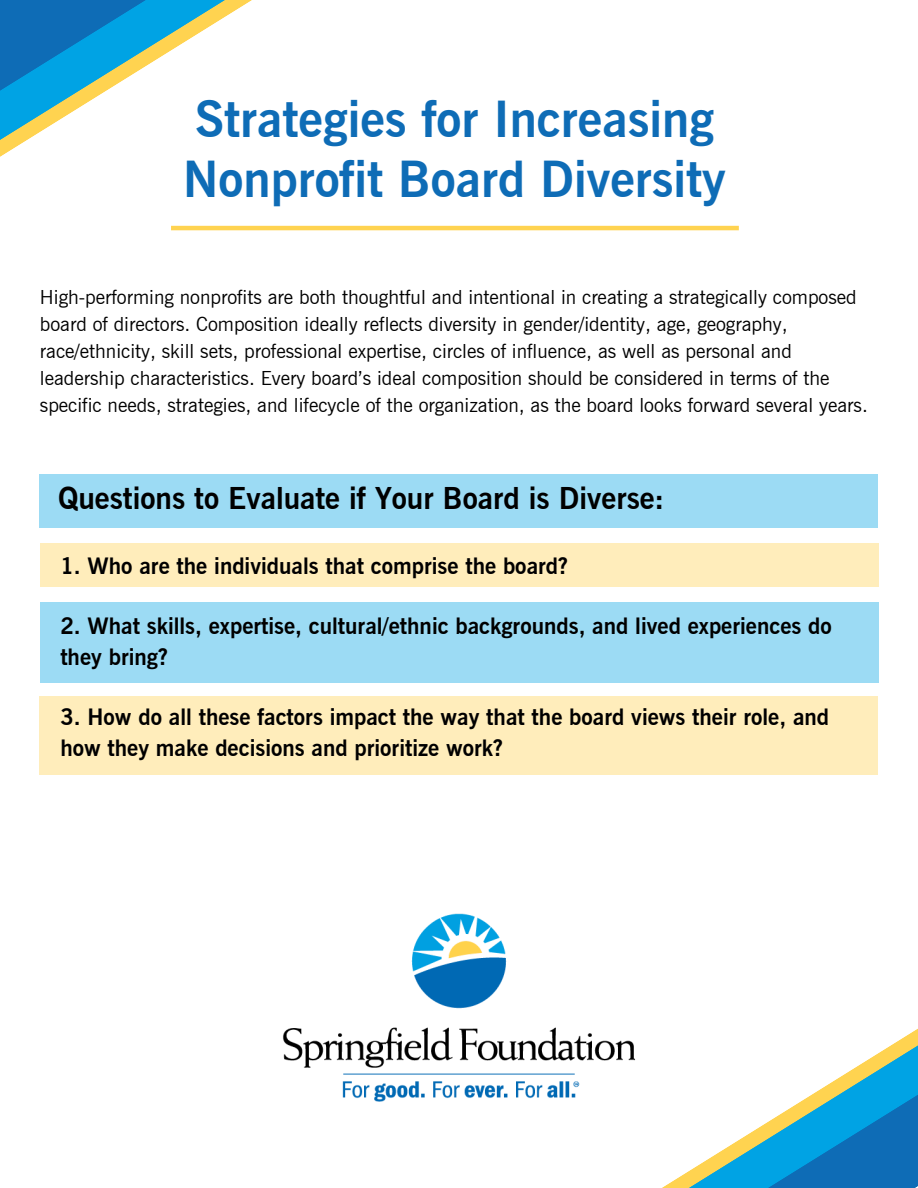
<style>
.page{position:relative;width:918px;height:1188px;background:#fff}
.page>*{position:absolute;margin:0;border:0;box-sizing:border-box;transform-origin:0 0}
.t1{font:700 49.5px/59.7px "News Gothic";color:#0e6cb6}
.t2{font:700 30px "News Gothic";color:#000}
.t3{font:700 22.5px/30.3px "News Gothic";color:#000}
.t4{font:19.5px/27px "News Gothic";color:#000}
</style>
<div class="page">
<svg style="left:0;top:0;width:252px;height:157px"></svg>
<svg style="left:662px;top:1028px;width:256px;height:160px"></svg>
<img style="left:283px;top:913px;width:353px;height:189px">
<div style="left:40px;top:543px;width:838px;height:44px;background:#ffedbb"></div>
<div style="left:40px;top:697px;width:838px;height:78px;background:#ffedbb"></div>
<div style="left:40px;top:474px;width:838px;height:53px;background:#9cdbf4"></div>
<div style="left:40px;top:602px;width:838px;height:81px;background:#9cdbf4"></div>
<hr style="left:171px;top:226px;width:568px;height:4px;background:#ffd350">
<p class="t1" style="left:183px;top:90px;width:544px">Strategies for Increasing<br>Nonprofit Board Diversity</p>
<p class="t4" style="left:40px;top:283px;width:830px">High-performing nonprofits are both thoughtful and intentional in creating a strategically composed board of directors. Composition ideally reflects diversity in gender/identity, age, geography, race/ethnicity, skill sets, professional expertise, circles of influence, as well as personal and leadership characteristics. Every board’s ideal composition should be considered in terms of the specific needs, strategies, and lifecycle of the organization, as the board looks forward several years.</p>
<h2 class="t2" style="left:58px;top:481px;width:608px">Questions to Evaluate if Your Board is Diverse:</h2>
<h3 class="t3" style="left:60px;top:550px;width:509px">1. Who are the individuals that comprise the board?</h3>
<h3 class="t3" style="left:60px;top:611px;width:773px">2. What skills, expertise, cultural/ethnic backgrounds, and lived experiences do they bring?</h3>
<h3 class="t3" style="left:60px;top:702px;width:770px">3. How do all these factors impact the way that the board views their role, and how they make decisions and prioritize work?</h3>
</div>
